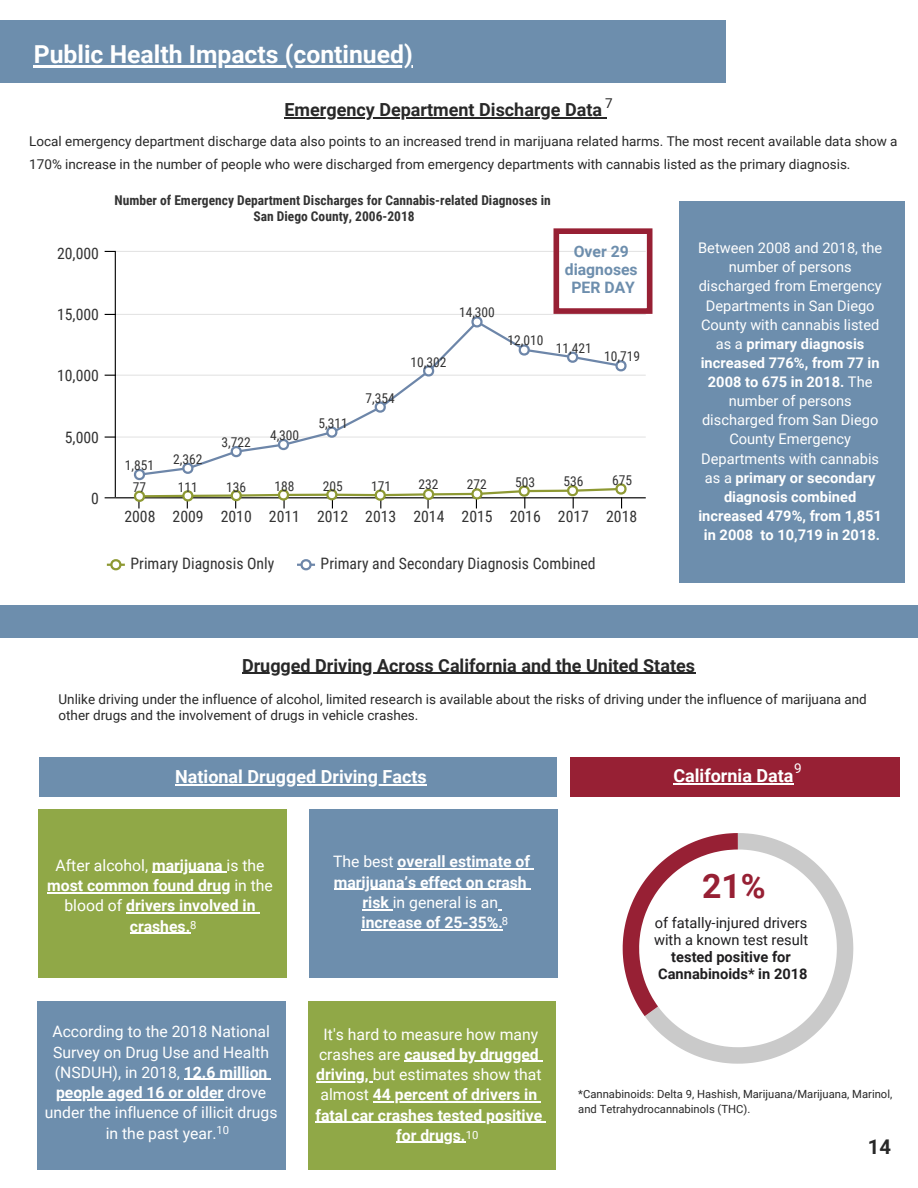
<style>
.page{position:relative;width:918px;height:1188px;background:#fff}
.page>*{position:absolute;margin:0;border:0;box-sizing:border-box;transform-origin:0 0}
.t1{font:700 33.75px "Roboto";color:#972034}
.t2{font:700 24.75px "Roboto";color:#fff}
.t3{font:700 20.25px "Roboto";color:#282828}
.t4{font:700 18px "Roboto";color:#282828}
.t5{font:700 18px "Roboto";color:#fff}
.t6{font:700 15.75px/20.2px "Roboto";color:#fff;text-align:center}
.t7{font:15.75px/20.2px "Roboto";color:#fff;text-align:center}
.t8{font:15.75px "Roboto Condensed";color:#333}
.t9{font:700 15.75px/18px "Roboto";color:#6d8ead;text-align:center}
.t10{font:14.7px/19.2px "Roboto";color:#fff;text-align:center}
.t11{font:14.7px/16.8px "Roboto";color:#1f1e20}
.t12{font:700 14.7px/16.8px "Roboto";color:#1f1e20;text-align:center}
.t13{font:13.5px/22.5px "Roboto";color:#282828}
.t14{font:13.5px "Roboto Condensed";color:#333}
.t15{font:700 13.5px/15.8px "Roboto Condensed";color:#333;text-align:center}
.t16{font:13.5px "Roboto";color:#fff}
.t17{font:11.25px/14.7px "Roboto";color:#282828}
.t18{font:11.25px "Roboto";color:#fff}
.s1{font-weight:700}
.s2{font-weight:400}
</style>
<div class="page">
<div style="left:39px;top:757px;width:518px;height:39px;background:#6d8ead"></div>
<div style="left:308px;top:1001px;width:248px;height:169px;background:#90a847"></div>
<div style="left:38px;top:809px;width:249px;height:169px;background:#90a847"></div>
<div style="left:0;top:605px;width:918px;height:33px;background:#6d8ead"></div>
<div style="left:0;top:20px;width:726px;height:63px;background:#6d8ead"></div>
<hr style="left:34px;top:65px;width:379px;height:2px;background:#fff">
<div style="left:680px;top:201px;width:225px;height:382px;background:#6d8ead"></div>
<hr style="left:284px;top:117px;width:318px;height:1px;background:#282828">
<hr style="left:242px;top:673px;width:453px;height:1px;background:#282828">
<hr style="left:152px;top:872px;width:75px;height:1px;background:#fff">
<hr style="left:47px;top:892px;width:183px;height:1px;background:#fff">
<hr style="left:126px;top:912px;width:130px;height:1px;background:#fff">
<hr style="left:130px;top:933px;width:60px;height:1px;background:#fff">
<hr style="left:116px;top:251px;width:530px;height:1px;background:#e4e4e4">
<hr style="left:116px;top:314px;width:530px;height:1px;background:#e4e4e4">
<hr style="left:116px;top:375px;width:530px;height:1px;background:#e4e4e4">
<hr style="left:116px;top:436px;width:530px;height:2px;background:#e4e4e4">
<hr style="left:116px;top:497px;width:530px;height:1px;background:#000">
<svg style="left:105px;top:436px;width:10px;height:2px"></svg>
<hr style="left:115px;top:252px;width:1px;height:245px;background:#000">
<svg style="left:137px;top:324px;width:487px;height:101px"></svg>
<svg style="left:613px;top:359px;width:14px;height:14px"></svg>
<svg style="left:564px;top:350px;width:15px;height:14px"></svg>
<svg style="left:516px;top:343px;width:14px;height:14px"></svg>
<svg style="left:469px;top:316px;width:14px;height:13px"></svg>
<svg style="left:420px;top:364px;width:15px;height:14px"></svg>
<svg style="left:372px;top:400px;width:14px;height:14px"></svg>
<svg style="left:131px;top:425px;width:496px;height:83px"></svg>
<svg style="left:107px;top:559px;width:18px;height:12px"></svg>
<svg style="left:297px;top:559px;width:18px;height:12px"></svg>
<div style="left:37px;top:1001px;width:249px;height:169px;background:#6d8ead"></div>
<hr style="left:184px;top:1079px;width:83px;height:1px;background:#fff">
<hr style="left:56px;top:1099px;width:167px;height:1px;background:#fff">
<hr style="left:404px;top:1061px;width:135px;height:1px;background:#fff">
<hr style="left:316px;top:1081px;width:57px;height:1px;background:#fff">
<hr style="left:373px;top:1101px;width:164px;height:1px;background:#fff">
<hr style="left:316px;top:1122px;width:226px;height:1px;background:#fff">
<hr style="left:396px;top:1142px;width:70px;height:1px;background:#fff">
<div style="left:309px;top:809px;width:249px;height:169px;background:#6d8ead"></div>
<hr style="left:398px;top:868px;width:132px;height:2px;background:#fff">
<hr style="left:334px;top:889px;width:193px;height:1px;background:#fff">
<hr style="left:362px;top:909px;width:31px;height:1px;background:#fff">
<hr style="left:362px;top:929px;width:141px;height:1px;background:#fff">
<hr style="left:175px;top:784px;width:252px;height:1px;background:#fff">
<svg style="left:645px;top:833px;width:208px;height:231px"></svg>
<svg style="left:623px;top:833px;width:115px;height:183px"></svg>
<div style="left:570px;top:757px;width:330px;height:39px;background:#972034"></div>
<hr style="left:673px;top:783px;width:121px;height:1px;background:#fff">
<div style="left:554px;top:228px;width:98px;height:86px;border:6px solid #972034"></div>
<h2 class="t2" style="left:34px;top:37px;width:381px">Public Health Impacts (continued)</h2>
<p class="t13" style="left:605px;top:91px;width:9px">7</p>
<h3 class="t4" style="left:284px;top:97px;width:319px">Emergency Department Discharge Data</h3>
<p class="t13" style="left:29px;top:130px;width:870px">Local emergency department discharge data also points to an increased trend in marijuana related harms. The most recent available data show a<br>170% increase in the number of people who were discharged from emergency departments with cannabis listed as the primary diagnosis.</p>
<p class="t8" style="left:57px;top:242px;width:43px">20,000</p>
<p class="t8" style="left:57px;top:303px;width:43px">15,000</p>
<p class="t8" style="left:57px;top:365px;width:43px">10,000</p>
<p class="t8" style="left:65px;top:426px;width:36px">5,000</p>
<p class="t8" style="left:91px;top:487px;width:9px">0</p>
<p class="t15" style="left:114px;top:192px;width:438px">Number of Emergency Department Discharges for Cannabis-related Diagnoses in<br>San Diego County, 2006-2018</p>
<p class="t14" style="left:459px;top:303px;width:37px">14,300</p>
<p class="t9" style="left:565px;top:241px;width:74px">Over 29 diagnoses<br>PER DAY</p>
<p class="t14" style="left:125px;top:456px;width:31px">1,851</p>
<p class="t14" style="left:173px;top:449px;width:31px">2,362</p>
<p class="t14" style="left:222px;top:432px;width:31px">3,722</p>
<p class="t14" style="left:270px;top:426px;width:31px">4,300</p>
<p class="t14" style="left:318px;top:413px;width:31px">5,311</p>
<p class="t14" style="left:366px;top:388px;width:31px">7,354</p>
<p class="t14" style="left:411px;top:352px;width:37px">10,302</p>
<p class="t14" style="left:507px;top:331px;width:37px">12,010</p>
<p class="t14" style="left:556px;top:339px;width:37px">11,421</p>
<p class="t14" style="left:604px;top:347px;width:37px">10,719</p>
<p class="t14" style="left:133px;top:477px;width:15px">77</p>
<p class="t14" style="left:178px;top:477px;width:22px">111</p>
<p class="t14" style="left:226px;top:477px;width:22px">136</p>
<p class="t14" style="left:274px;top:476px;width:22px">188</p>
<p class="t14" style="left:323px;top:476px;width:22px">205</p>
<p class="t14" style="left:371px;top:476px;width:22px">171</p>
<p class="t14" style="left:418px;top:475px;width:22px">232</p>
<p class="t14" style="left:467px;top:475px;width:22px">272</p>
<p class="t14" style="left:515px;top:473px;width:22px">503</p>
<p class="t14" style="left:564px;top:472px;width:22px">536</p>
<p class="t14" style="left:612px;top:471px;width:22px">675</p>
<p class="t8" style="left:124px;top:505px;width:514px">2008 2009 2010 2011 2012 2013 2014 2015 2016 2017 2018</p>
<p class="t8" style="left:130px;top:553px;width:145px">Primary Diagnosis Only</p>
<p class="t8" style="left:321px;top:553px;width:276px">Primary and Secondary Diagnosis Combined</p>
<p class="t10" style="left:698px;top:238px;width:186px">Between 2008 and 2018, the number of persons discharged from Emergency<br>Departments in San Diego<br>County with cannabis listed as a <span class="s1">primary diagnosis increased 776%, from 77 in<br>2008 to 675 in 2018.</span> The number of persons discharged from San Diego<br>County Emergency<br>Departments with cannabis as a <span class="s1">primary or secondary diagnosis combined increased 479%, from 1,851 in 2008 to 10,719 in 2018.</span></p>
<h3 class="t4" style="left:242px;top:653px;width:455px">Drugged Driving Across California and the United States</h3>
<p class="t13" style="left:58px;top:691px;width:810px;line-height:15.8px">Unlike driving under the influence of alcohol, limited research is available about the risks of driving under the influence of marijuana and other drugs and the involvement of drugs in vehicle crashes.</p>
<h3 class="t5" style="left:175px;top:764px;width:253px">National Drugged Driving Facts</h3>
<p class="t6" style="left:47px;top:854px;width:227px"><span class="s2">After alcohol,</span> marijuana <span class="s2">is the </span>most common found drug <span class="s2">in the blood of</span> drivers involved in crashes.</p>
<p class="t18" style="left:190px;top:917px;width:8px">8</p>
<p class="t6" style="left:333px;top:851px;width:198px"><span class="s2">The best</span> overall estimate of marijuana’s effect on crash risk <span class="s2">in general is an </span>increase of 25-35%.</p>
<p class="t18" style="left:502px;top:913px;width:8px">8</p>
<p class="t7" style="left:45px;top:1021px;width:234px">According to the 2018 National<br>Survey on Drug Use and Health (NSDUH), in 2018, <span class="s1">12.6 million people aged 16 or older</span> drove under the influence of illicit drugs in the past year.</p>
<p class="t6" style="left:316px;top:1023px;width:228px"><span class="s2">It's hard to measure how many crashes are</span> caused by drugged driving, <span class="s2">but estimates show that almost</span> 44 percent of drivers in fatal car crashes tested positive for drugs.</p>
<p class="t18" style="left:217px;top:1122px;width:14px">10</p>
<p class="t18" style="left:466px;top:1127px;width:14px">10</p>
<p class="t16" style="left:794px;top:759px;width:9px">9</p>
<h3 class="t5" style="left:673px;top:763px;width:122px">California Data</h3>
<h1 class="t1" style="left:702px;top:862px;width:65px">21%</h1>
<p class="t11" style="left:654px;top:914px;width:156px">of fatally-injured drivers with a known test result</p>
<p class="t12" style="left:658px;top:948px;width:151px">tested positive for<br>Cannabinoids* in 2018</p>
<p class="t17" style="left:578px;top:1086px;width:316px">*Cannabinoids: Delta 9, Hashish, Marijuana/Marijuana, Marinol, and Tetrahydrocannabinols (THC).</p>
<h3 class="t3" style="left:868px;top:1133px;width:25px">14</h3>
</div>
